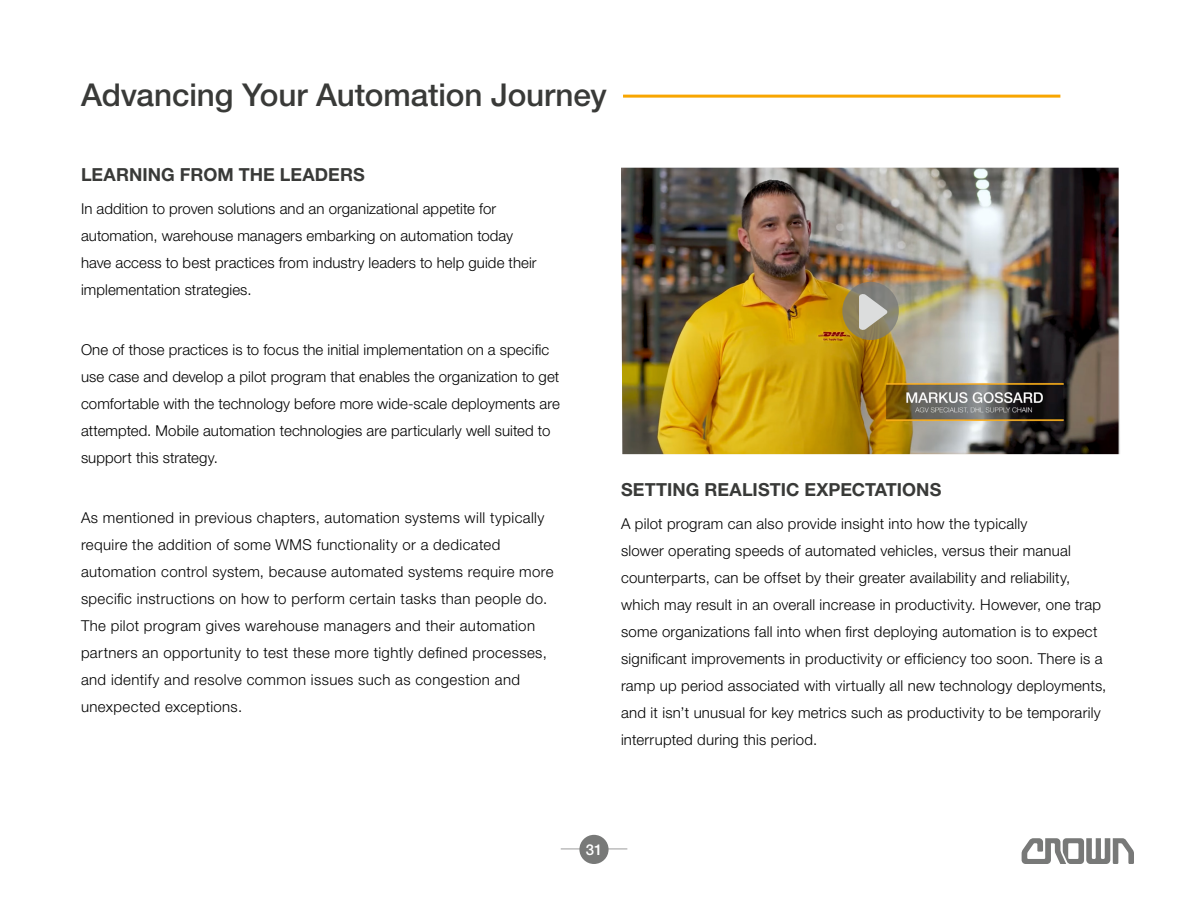
<style>
.page{position:relative;width:1188px;height:918px;background:#fff}
.page>*{position:absolute;margin:0;border:0;box-sizing:border-box;transform-origin:0 0}
.t1{font:500 31.5px "Helvetica Neue LT Std";letter-spacing:-.005em;color:#393a38}
.t2{font:700 18px "Helvetica Neue LT Std";letter-spacing:.005em;color:#393a38}
.t3{font:300 15px/27px "Helvetica Neue LT Std";letter-spacing:.015em;color:#000001}
.t4{font:500 15px "Helvetica Neue LT Std";color:#fff}
</style>
<div class="page">
<hr style="left:623px;top:95px;width:437px;height:3px;background:#f8a600">
<img style="left:621px;top:168px;width:498px;height:286px">
<svg style="left:842px;top:282px;width:57px;height:58px"></svg>
<svg style="left:859px;top:293px;width:29px;height:38px"></svg>
<svg style="left:561px;top:849px;width:18px;height:1px"></svg>
<svg style="left:609px;top:849px;width:18px;height:1px"></svg>
<div style="left:579px;top:835px;width:30px;height:29px;background:#787978;border-radius:50%"></div>
<svg style="left:1022px;top:838px;width:112px;height:26px"></svg>
<h1 class="t1" style="left:81px;top:76px;width:527px">Advancing Your Automation Journey</h1>
<p class="t2" style="left:81px;top:163px;width:285px">LEARNING FROM THE LEADERS</p>
<p class="t3" style="left:81px;top:195px;width:457px">In addition to proven solutions and an organizational appetite for automation, warehouse managers embarking on automation today have access to best practices from industry leaders to help guide their implementation strategies.</p>
<p class="t3" style="left:81px;top:336px;width:480px">One of those practices is to focus the initial implementation on a specific use case and develop a pilot program that enables the organization to get comfortable with the technology before more wide-scale deployments are attempted. Mobile automation technologies are particularly well suited to support this strategy.</p>
<p class="t3" style="left:81px;top:504px;width:474px">As mentioned in previous chapters, automation systems will typically require the addition of some WMS functionality or a dedicated automation control system, because automated systems require more specific instructions on how to perform certain tasks than people do.<br>The pilot program gives warehouse managers and their automation partners an opportunity to test these more tightly defined processes, and identify and resolve common issues such as congestion and unexpected exceptions.</p>
<p class="t2" style="left:621px;top:478px;width:322px">SETTING REALISTIC EXPECTATIONS</p>
<p class="t3" style="left:621px;top:510px;width:487px">A pilot program can also provide insight into how the typically<br>slower operating speeds of automated vehicles, versus their manual counterparts, can be offset by their greater availability and reliability, which may result in an overall increase in productivity. However, one trap some organizations fall into when first deploying automation is to expect significant improvements in productivity or efficiency too soon. There is a ramp up period associated with virtually all new technology deployments, and it isn’t unusual for key metrics such as productivity to be temporarily interrupted during this period.</p>
<p class="t4" style="left:586px;top:840px;width:18px">31</p>
</div>
